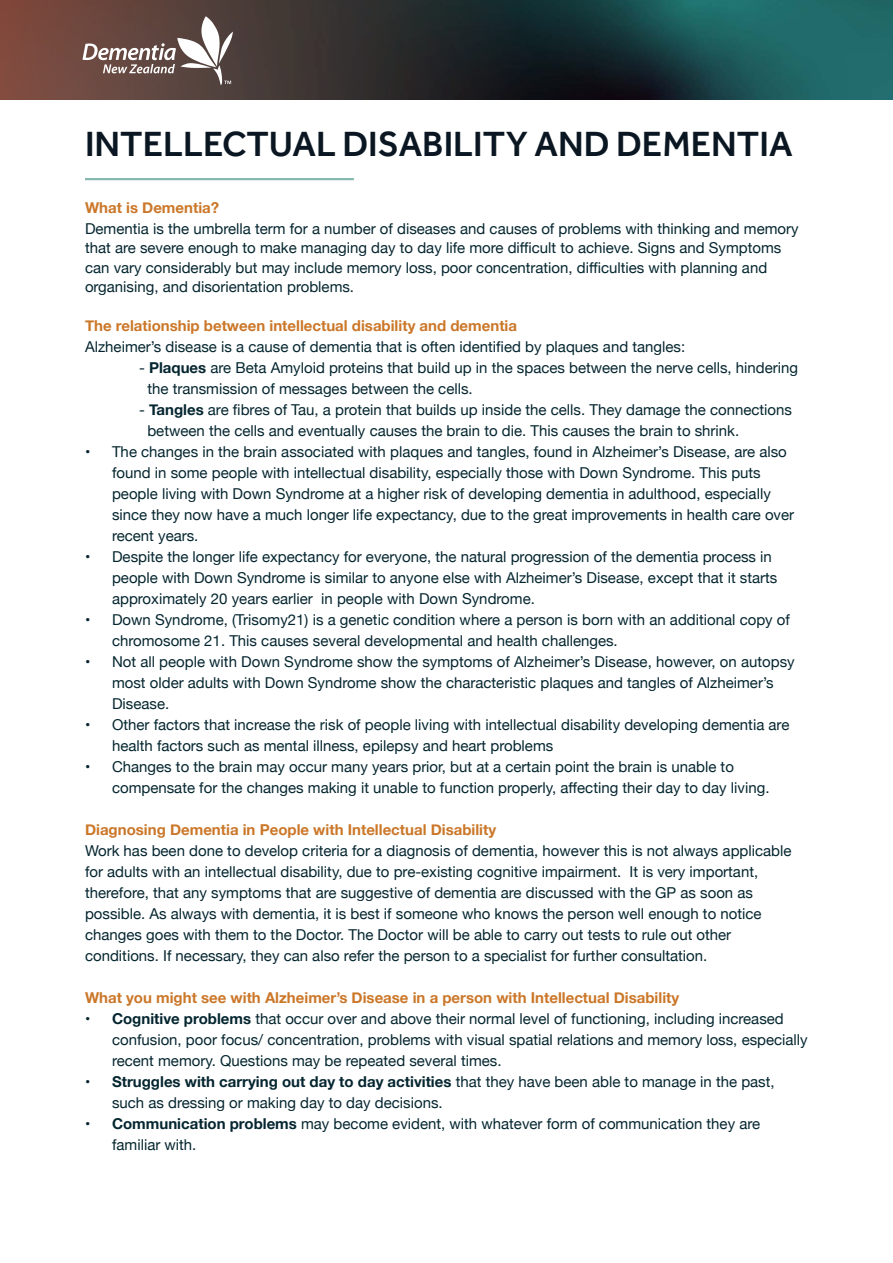
<style>
.page{position:relative;width:893px;height:1263px;background:#fff}
.page>*{position:absolute;margin:0;border:0;box-sizing:border-box;transform-origin:0 0}
.t1{font:500 36px "Effra";color:#0a1722}
.t2{font:15px/21px "Helvetica Neue";color:#052630}
.t3{font:700 15px "Helvetica Neue";color:#cb7729}
.s1{font-weight:700}
</style>
<div class="page">
<svg style="left:0;top:0;width:893px;height:100px;background:#2f3f3e"></svg>
<svg style="left:82px;top:16px;width:151px;height:69px"></svg>
<hr style="left:85px;top:178px;width:269px;height:2px;background:#86b9b0">
<h1 class="t1" style="left:85px;top:122px;width:709px">INTELLECTUAL DISABILITY AND DEMENTIA</h1>
<p class="t3" style="left:85px;top:196px;width:136px">What is Dementia?</p>
<p class="t2" style="left:85px;top:220px;width:715px;line-height:19.5px">Dementia is the umbrella term for a number of diseases and causes of problems with thinking and memory that are severe enough to make managing day to day life more difficult to achieve. Signs and Symptoms can vary considerably but may include memory loss, poor concentration, difficulties with planning and organising, and disorientation problems.</p>
<p class="t3" style="left:85px;top:314px;width:434px">The relationship between intellectual disability and dementia</p>
<p class="t2" style="left:85px;top:337px;width:602px">Alzheimer’s disease is a cause of dementia that is often identified by plaques and tangles:</p>
<p class="t2" style="left:147px;top:358px;width:652px;text-indent:-8px">- <span class="s1">Plaques</span> are Beta Amyloid proteins that build up in the spaces between the nerve cells, hindering the transmission of messages between the cells.</p>
<p class="t2" style="left:147px;top:400px;width:646px;text-indent:-8px">- <span class="s1">Tangles</span> are fibres of Tau, a protein that builds up inside the cells. They damage the connections between the cells and eventually causes the brain to die. This causes the brain to shrink.</p>
<p class="t2" style="left:112px;top:442px;width:684px;text-indent:-27px">• The changes in the brain associated with plaques and tangles, found in Alzheimer’s Disease, are also found in some people with intellectual disability, especially those with Down Syndrome. This puts people living with Down Syndrome at a higher risk of developing dementia in adulthood, especially since they now have a much longer life expectancy, due to the great improvements in health care over recent years.</p>
<p class="t2" style="left:112px;top:547px;width:667px;text-indent:-27px">• Despite the longer life expectancy for everyone, the natural progression of the dementia process in people with Down Syndrome is similar to anyone else with Alzheimer’s Disease, except that it starts approximately 20 years earlier in people with Down Syndrome.</p>
<p class="t2" style="left:112px;top:610px;width:679px;text-indent:-27px">• Down Syndrome, (Trisomy21) is a genetic condition where a person is born with an additional copy of chromosome 21. This causes several developmental and health challenges.</p>
<p class="t2" style="left:112px;top:652px;width:684px;text-indent:-27px">• Not all people with Down Syndrome show the symptoms of Alzheimer’s Disease, however, on autopsy most older adults with Down Syndrome show the characteristic plaques and tangles of Alzheimer’s<br>Disease.</p>
<p class="t2" style="left:112px;top:715px;width:679px;text-indent:-27px">• Other factors that increase the risk of people living with intellectual disability developing dementia are health factors such as mental illness, epilepsy and heart problems</p>
<p class="t2" style="left:112px;top:757px;width:659px;text-indent:-27px">• Changes to the brain may occur many years prior, but at a certain point the brain is unable to compensate for the changes making it unable to function properly, affecting their day to day living.</p>
<p class="t3" style="left:85px;top:818px;width:413px">Diagnosing Dementia in People with Intellectual Disability</p>
<p class="t2" style="left:85px;top:841px;width:708px">Work has been done to develop criteria for a diagnosis of dementia, however this is not always applicable for adults with an intellectual disability, due to pre-existing cognitive impairment. It is very important, therefore, that any symptoms that are suggestive of dementia are discussed with the GP as soon as possible. As always with dementia, it is best if someone who knows the person well enough to notice changes goes with them to the Doctor. The Doctor will be able to carry out tests to rule out other conditions. If necessary, they can also refer the person to a specialist for further consultation.</p>
<p class="t3" style="left:85px;top:986px;width:596px">What you might see with Alzheimer’s Disease in a person with Intellectual Disability</p>
<p class="t2" style="left:112px;top:1009px;width:697px;text-indent:-27px"><span class="s1">• Cognitive problems</span> that occur over and above their normal level of functioning, including increased confusion, poor focus/ concentration, problems with visual spatial relations and memory loss, especially recent memory. Questions may be repeated several times.</p>
<p class="t2" style="left:112px;top:1072px;width:664px;text-indent:-27px"><span class="s1">• Struggles with carrying out day to day activities</span> that they have been able to manage in the past, such as dressing or making day to day decisions.</p>
<p class="t2" style="left:112px;top:1114px;width:650px;text-indent:-27px"><span class="s1">• Communication problems</span> may become evident, with whatever form of communication they are familiar with.</p>
</div>
